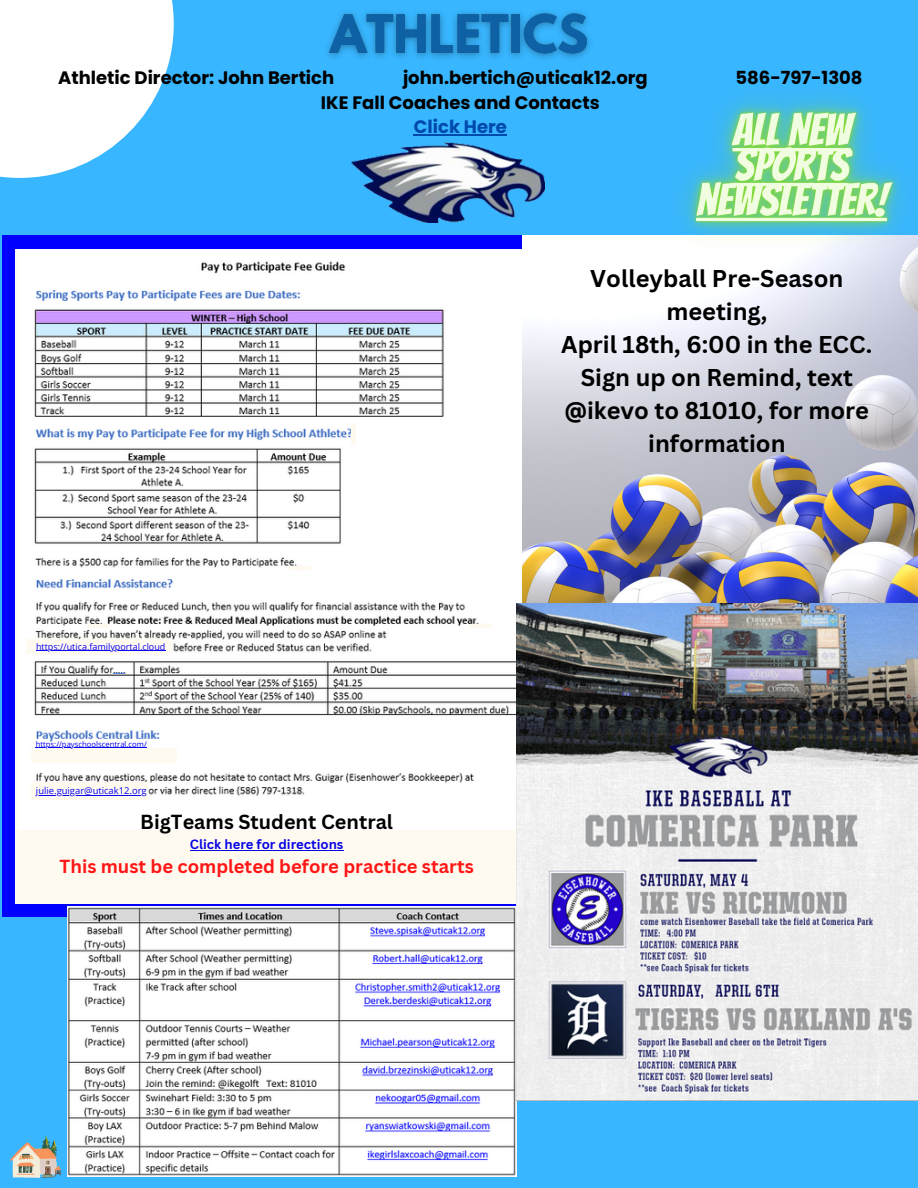
<style>
.page{position:relative;width:918px;height:1188px;background:#38b6ff}
.page>*{position:absolute;margin:0;border:0;box-sizing:border-box;transform-origin:0 0}
.t1{font:700 23.7px/33px "Canva Sans";color:#000;text-align:center}
.t2{font:700 19.8px "Canva Sans";color:#000}
.t3{font:700 18.45px "Canva Sans";color:#ff1616}
.t4{font:700 18px "Poppins";color:#000}
.t5{font:700 18px "Poppins";color:#004aad}
.t6{font:700 13.05px "Canva Sans";color:#0805e3}
.t7{font:9.45px "Open Sans";color:#0901f3}
.t8{font:9px "Open Sans";color:#0901f3}
.t9{font:7.65px "Open Sans";color:#0901f3}
</style>
<div class="page">
<img style="left:11px;top:1136px;width:49px;height:42px">
<svg style="left:0;top:0;width:174px;height:178px;fill:#fff"></svg>
<img style="left:327px;top:11px;width:263px;height:48px">
<hr style="left:414px;top:135px;width:93px;height:1px;background:#004aad">
<img style="left:351px;top:143px;width:194px;height:80px">
<div style="left:3px;top:235px;width:542px;height:682px;background:#00f"></div>
<div style="left:15px;top:249px;width:516px;height:655px;background:#fffaef"></div>
<img style="left:17px;top:249px;width:506px;height:580px">
<div style="left:26px;top:639px;width:146px;height:15px;background:#fffaef"></div>
<div style="left:31px;top:748px;width:146px;height:15px;background:#fffaef"></div>
<div style="left:31px;top:782px;width:117px;height:17px;background:#fffaef"></div>
<hr style="left:36px;top:795px;width:111px;height:1px;background:#0901f3">
<hr style="left:36px;top:747px;width:111px;height:1px;background:#0901f3">
<hr style="left:36px;top:650px;width:129px;height:1px;background:#0901f3">
<hr style="left:351px;top:424px;width:4px;height:21px;background:#fffaef">
<hr style="left:289px;top:566px;width:22px;height:3px;background:#fffaef">
<hr style="left:88px;top:624px;width:22px;height:4px;background:#fffaef">
<hr style="left:470px;top:624px;width:22px;height:4px;background:#fffaef">
<hr style="left:190px;top:850px;width:153px;height:1px;background:#0805e3">
<img style="left:67px;top:907px;width:449px;height:270px">
<img style="left:523px;top:235px;width:395px;height:368px">
<img style="left:516px;top:603px;width:402px;height:497px">
<img style="left:639px;top:96px;width:279px;height:186px">
<p class="t4" style="left:58px;top:65px;width:278px">Athletic Director: John Bertich</p>
<p class="t4" style="left:403px;top:65px;width:246px">john.bertich@uticak12.org</p>
<p class="t4" style="left:736px;top:65px;width:129px">586-797-1308</p>
<p class="t4" style="left:321px;top:90px;width:280px">IKE Fall Coaches and Contacts</p>
<p class="t5" style="left:414px;top:115px;width:95px">Click Here</p>
<p class="t8" style="left:36px;top:640px;width:131px">https://utica.familyportal.cloud</p>
<p class="t9" style="left:36px;top:738px;width:113px">https://payschoolscentral.com/</p>
<p class="t7" style="left:36px;top:784px;width:112px">julie.guigar@uticak12.org</p>
<p class="t2" style="left:140px;top:808px;width:254px">BigTeams Student Central</p>
<p class="t6" style="left:190px;top:835px;width:155px">Click here for directions</p>
<p class="t3" style="left:60px;top:853px;width:416px">This must be completed before practice starts</p>
<p class="t1" style="left:561px;top:262px;width:312px">Volleyball Pre-Season meeting,<br>April 18th, 6:00 in the ECC.<br>Sign up on Remind, text @ikevo to 81010, for more information</p>
</div>
